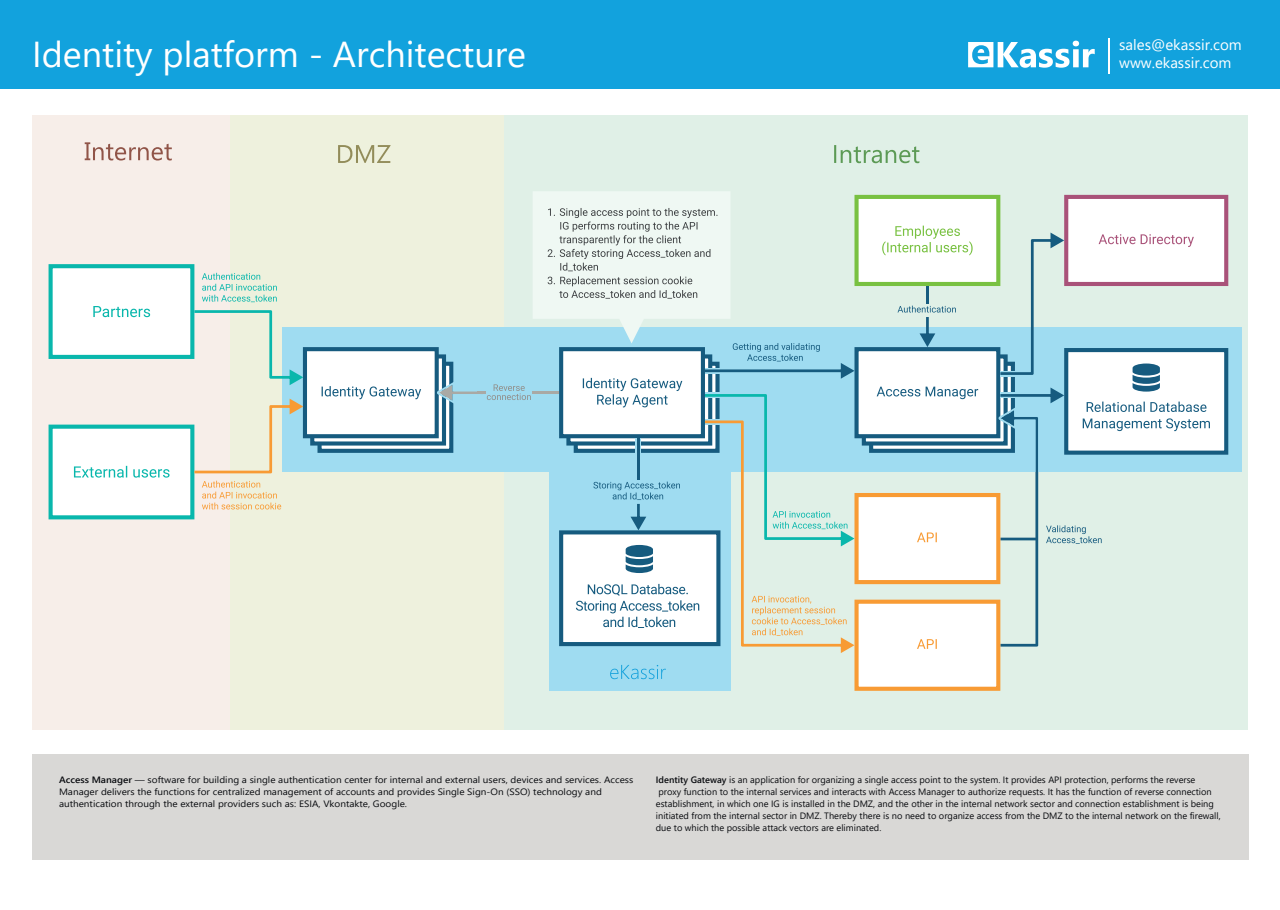
<style>
.page{position:relative;width:1280px;height:910px;background:#fff}
.page>*{position:absolute;margin:0;border:0;box-sizing:border-box;transform-origin:0 0}
.t1{font:36px "Segoe UI";color:#fff}
.t2{font:15px/18px "Segoe UI";color:#fff}
.t3{font:9.15px/12px "Segoe UI";color:#080a0e}
.t4{font:9.15px/12px "Segoe UI";color:#080a0e;scale:1.08 1}
.s1{font-weight:600}
</style>
<div class="page">
<div style="left:0;top:0;width:1280px;height:88px;background:#12a2dd"></div>
<svg style="left:968px;top:41px;width:127px;height:27px"></svg>
<hr style="left:1108px;top:38px;width:1px;height:35px;background:#fff">
<div style="left:32px;top:755px;width:1216px;height:105px;background:#d9d8d6"></div>
<div style="left:32px;top:115px;width:198px;height:614px;background:#f7eee9"></div>
<div style="left:230px;top:115px;width:274px;height:614px;background:#eef1dd"></div>
<div style="left:504px;top:115px;width:744px;height:614px;background:#e0f0e7"></div>
<div style="left:282px;top:327px;width:959px;height:145px;background:#9fdcf1"></div>
<div style="left:549px;top:334px;width:181px;height:357px;background:#9fdcf1"></div>
<div style="left:317px;top:362px;width:136px;height:91px;background:#fff;border:4px solid #165b7f"></div>
<svg style="left:310px;top:438px;width:127px;height:8px"></svg>
<div style="left:303px;top:347px;width:136px;height:91px;background:#fff;border:4px solid #165b7f"></div>
<svg style="left:322px;top:386px;width:99px;height:13px"></svg>
<div style="left:869px;top:362px;width:146px;height:91px;background:#fff;border:4px solid #165b7f"></div>
<svg style="left:862px;top:438px;width:136px;height:8px"></svg>
<div style="left:854px;top:347px;width:146px;height:91px;background:#fff;border:4px solid #165b7f"></div>
<div style="left:1064px;top:195px;width:164px;height:91px;background:#fff;border:4px solid #a95279"></div>
<div style="left:1064px;top:348px;width:164px;height:107px;background:#fff;border:4px solid #165b7f"></div>
<div style="left:854px;top:195px;width:146px;height:91px;background:#fff;border:4px solid #79c142"></div>
<svg style="left:877px;top:387px;width:101px;height:12px"></svg>
<svg style="left:882px;top:226px;width:91px;height:29px"></svg>
<svg style="left:338px;top:145px;width:53px;height:18px"></svg>
<div style="left:49px;top:264px;width:145px;height:95px;background:#fff;border:4px solid #09b7ac"></div>
<svg style="left:93px;top:306px;width:57px;height:11px"></svg>
<div style="left:49px;top:425px;width:145px;height:94px;background:#fff;border:4px solid #09b7ac"></div>
<svg style="left:74px;top:466px;width:96px;height:12px"></svg>
<svg style="left:85px;top:142px;width:87px;height:19px"></svg>
<svg style="left:194px;top:310px;width:109px;height:75px"></svg>
<svg style="left:194px;top:399px;width:109px;height:74px"></svg>
<hr style="left:926px;top:286px;width:3px;height:17px;background:#165b7f">
<div style="left:854px;top:600px;width:146px;height:91px;background:#fff;border:4px solid #f89b34"></div>
<svg style="left:202px;top:481px;width:79px;height:28px"></svg>
<svg style="left:897px;top:306px;width:59px;height:41px"></svg>
<div style="left:854px;top:493px;width:146px;height:91px;background:#fff;border:4px solid #f89b34"></div>
<svg style="left:202px;top:273px;width:75px;height:29px"></svg>
<svg style="left:917px;top:639px;width:20px;height:10px"></svg>
<svg style="left:917px;top:532px;width:20px;height:10px"></svg>
<svg style="left:834px;top:145px;width:85px;height:18px"></svg>
<svg style="left:437px;top:191px;width:417px;height:462px"></svg>
<svg style="left:610px;top:665px;width:56px;height:14px"></svg>
<svg style="left:998px;top:233px;width:212px;height:414px"></svg>
<h1 class="t1" style="left:32px;top:20px;width:495px">Identity platform - Architecture</h1>
<h2 class="t2" style="left:1119px;top:34px;width:124px">sales@ekassir.com www.ekassir.com</h2>
<p class="t4" style="left:59px;top:773px;width:533px"><span class="s1">Access Manager</span> — software for building a single authentication center for internal and external users, devices and services. Access<br>Manager delivers the functions for centralized management of accounts and provides Single Sign-On (SSO) technology and authentication through the external providers such as: ESIA, Vkontakte, Google.</p>
<p class="t3" style="left:656px;top:773px;width:566px"><span class="s1">Identity Gateway</span> is an application for organizing a single access point to the system. It provides API protection, performs the reverse<br>proxy function to the internal services and interacts with Access Manager to authorize requests. It has the function of reverse connection establishment, in which one IG is installed in the DMZ, and the other in the internal network sector and connection establishment is being initiated from the internal sector in DMZ. Thereby there is no need to organize access from the DMZ to the internal network on the firewall, due to which the possible attack vectors are eliminated.</p>
</div>
